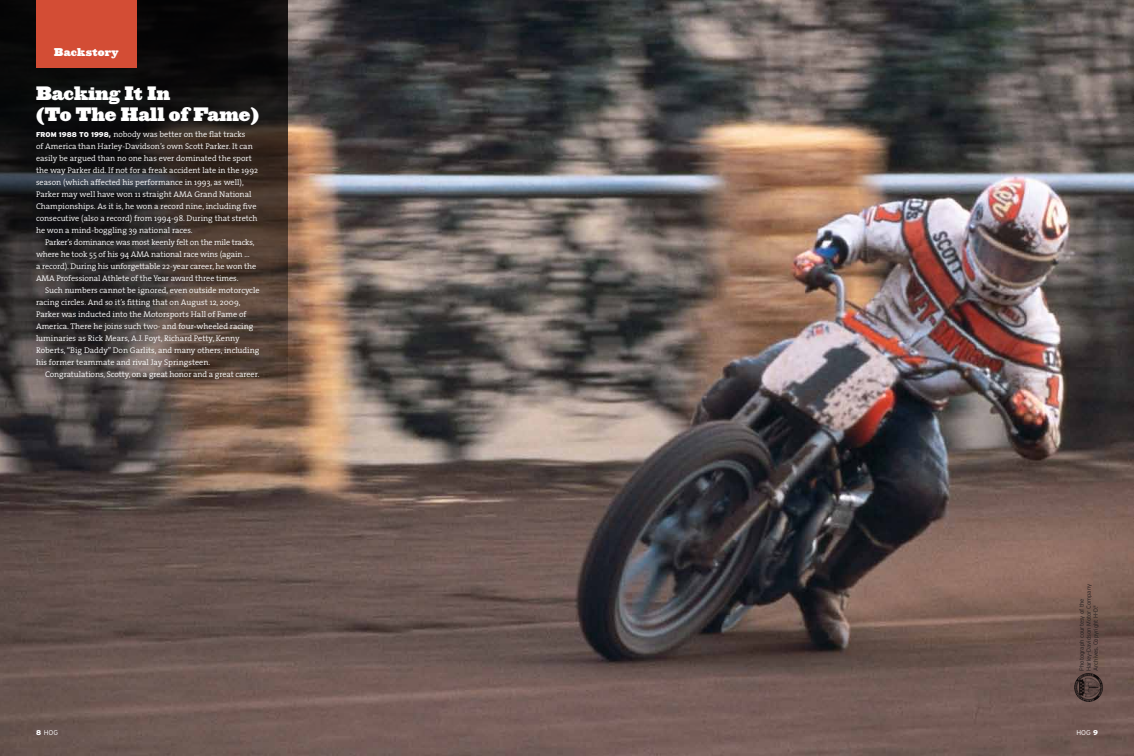
<style>
.page{position:relative;width:1134px;height:756px;background:#fff}
.page>*{position:absolute;margin:0;border:0;box-sizing:border-box;transform-origin:0 0}
.t1{font:900 18px/21px "Ziggurat";color:#fff}
.t2{font:900 10.5px "Ziggurat";letter-spacing:.025em;color:#fff}
.t3{font:300 8.2px/12px "The Serif";color:#fff}
.t4{font:300 7px "Interstate";color:#fff}
.t5{font:300 6px/7px "Interstate";letter-spacing:-.01em;color:#231f20}
.s1{font-family:"Interstate";font-weight:900;font-size:7px}
.s2{font-weight:900}
</style>
<div class="page">
<img style="left:0;top:0;width:1134px;height:756px">
<svg style="left:0;top:0;width:288px;height:410px;background:#312a27"></svg>
<div style="left:36px;top:0;width:101px;height:68px;background:#d34d35"></div>
<img style="left:1074px;top:673px;width:29px;height:29px;border-radius:15px">
<p class="t2" style="left:54px;top:46px;width:66px">Backstory</p>
<h1 class="t1" style="left:36px;top:83px;width:225px">Backing It In<br>(To The Hall of Fame)</h1>
<p class="t3" style="left:36px;top:128px;width:224px"><span class="s1">FROM 1988 TO 1998,</span> nobody was better on the flat tracks<br>of America than Harley-Davidson’s own Scott Parker. It can easily be argued than no one has ever dominated the sport the way Parker did. If not for a freak accident late in the 1992 season (which affected his performance in 1993, as well), Parker may well have won 11 straight AMA Grand National Championships. As it is, he won a record nine, including five consecutive (also a record) from 1994-98. During that stretch he won a mind-boggling 39 national races.</p>
<p class="t3" style="left:36px;top:236px;width:222px;text-indent:9px">Parker’s dominance was most keenly felt on the mile tracks, where he took 55 of his 94 AMA national race wins (again …<br>a record). During his unforgettable 22-year career, he won the AMA Professional Athlete of the Year award three times.</p>
<p class="t3" style="left:36px;top:284px;width:225px;text-indent:9px">Such numbers cannot be ignored, even outside motorcycle racing circles. And so it’s fitting that on August 12, 2009, Parker was inducted into the Motorsports Hall of Fame of America. There he joins such two- and four-wheeled racing luminaries as Rick Mears, A.J. Foyt, Richard Petty, Kenny Roberts, “Big Daddy” Don Garlits, and many others, including his former teammate and rival Jay Springsteen.</p>
<p class="t3" style="left:45px;top:368px;width:216px">Congratulations, Scotty, on a great honor and a great career.</p>
<p class="t4" style="left:36px;top:728px;width:24px"><span class="s2">8</span> HOG</p>
<p class="t5" style="left:1078px;top:671px;width:88px;rotate:-90deg">Photograph courtesy of the<br>Harley-Davidson Motor Company<br>Archives. Copyright H-D.<sup>®</sup></p>
<p class="t4" style="left:1076px;top:728px;width:23px">HOG <span class="s2">9</span></p>
</div>
